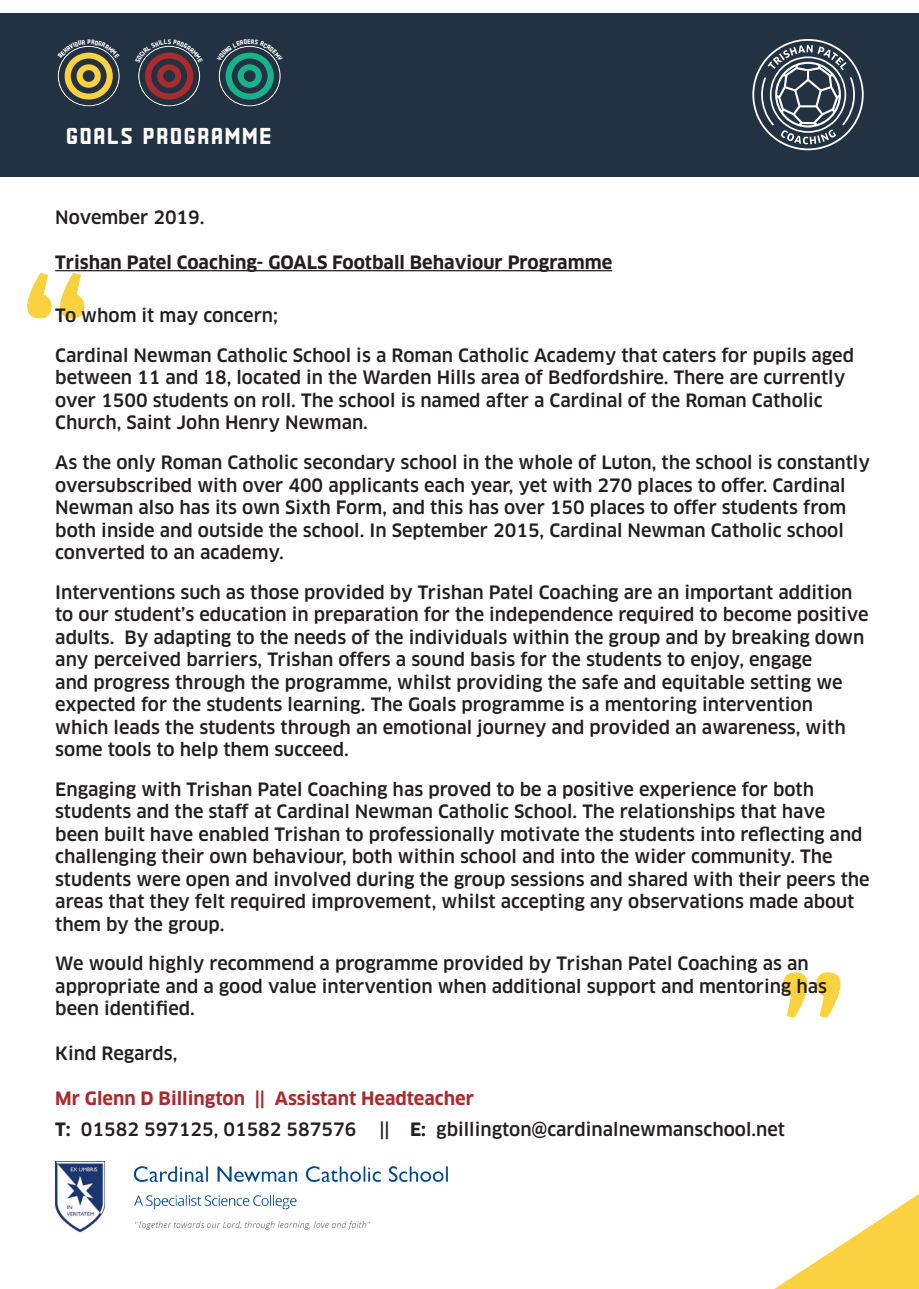
<style>
.page{position:relative;width:919px;height:1289px;background:#fff}
.page>*{position:absolute;margin:0;border:0;box-sizing:border-box;transform-origin:0 0}
.t1{font:30px "Glorynight";letter-spacing:.05em;color:#fff}
.t2{font:500 18px/22.5px "Clan Pro";color:#231f20}
.t3{font:700 18px "Clan Pro";color:#231f20}
.t4{font:700 18px "Clan Pro";color:#aa2b2e}
.s1{font-weight:700}
</style>
<div class="page">
<svg style="left:27px;top:273px;width:57px;height:45px"></svg>
<svg style="left:783px;top:972px;width:57px;height:45px"></svg>
<div style="left:0;top:13px;width:918px;height:163px;background:#223243"></div>
<svg style="left:752px;top:39px;width:111px;height:111px"></svg>
<hr style="left:55px;top:270px;width:557px;height:1px;background:#231f20">
<img style="left:55px;top:1161px;width:393px;height:71px">
<svg style="left:776px;top:1194px;width:142px;height:94px"></svg>
<svg style="left:218px;top:45px;width:63px;height:61px"></svg>
<svg style="left:138px;top:45px;width:63px;height:61px"></svg>
<svg style="left:58px;top:45px;width:62px;height:61px"></svg>
<p class="t1" style="left:67px;top:120px;width:207px">GOALS PROGRAMME</p>
<p class="t2" style="left:55px;top:206px;width:151px">November 2019.</p>
<p class="t3" style="left:55px;top:252px;width:558px">Trishan Patel Coaching- GOALS Football Behaviour Programme</p>
<p class="t2" style="left:55px;top:305px;width:224px">To whom it may concern;</p>
<p class="t2" style="left:55px;top:344px;width:800px">Cardinal Newman Catholic School is a Roman Catholic Academy that caters for pupils aged between 11 and 18, located in the Warden Hills area of Bedfordshire. There are currently over 1500 students on roll. The school is named after a Cardinal of the Roman Catholic Church, Saint John Henry Newman.</p>
<p class="t2" style="left:55px;top:451px;width:816px">As the only Roman Catholic secondary school in the whole of Luton, the school is constantly oversubscribed with over 400 applicants each year, yet with 270 places to offer. Cardinal Newman also has its own Sixth Form, and this has over 150 places to offer students from both inside and outside the school. In September 2015, Cardinal Newman Catholic school converted to an academy.</p>
<p class="t2" style="left:55px;top:581px;width:814px">Interventions such as those provided by Trishan Patel Coaching are an important addition to our student’s education in preparation for the independence required to become positive adults. By adapting to the needs of the individuals within the group and by breaking down any perceived barriers, Trishan offers a sound basis for the students to enjoy, engage<br>and progress through the programme, whilst providing the safe and equitable setting we expected for the students learning. The Goals programme is a mentoring intervention which leads the students through an emotional journey and provided an awareness, with some tools to help them succeed.</p>
<p class="t2" style="left:55px;top:778px;width:815px">Engaging with Trishan Patel Coaching has proved to be a positive experience for both students and the staff at Cardinal Newman Catholic School. The relationships that have been built have enabled Trishan to professionally motivate the students into reflecting and challenging their own behaviour, both within school and into the wider community. The students were open and involved during the group sessions and shared with their peers the areas that they felt required improvement, whilst accepting any observations made about them by the group.</p>
<p class="t2" style="left:55px;top:952px;width:773px">We would highly recommend a programme provided by Trishan Patel Coaching as an appropriate and a good value intervention when additional support and mentoring has been identified.</p>
<p class="t2" style="left:55px;top:1042px;width:124px">Kind Regards,</p>
<p class="t4" style="left:55px;top:1088px;width:420px">Mr Glenn D Billington || Assistant Headteacher</p>
<p class="t2" style="left:55px;top:1118px;width:302px"><span class="s1">T:</span> 01582 597125, 01582 587576</p>
<p class="t2" style="left:379px;top:1118px;width:407px">|| <span class="s1">E:</span> gbillington@cardinalnewmanschool.net</p>
</div>
